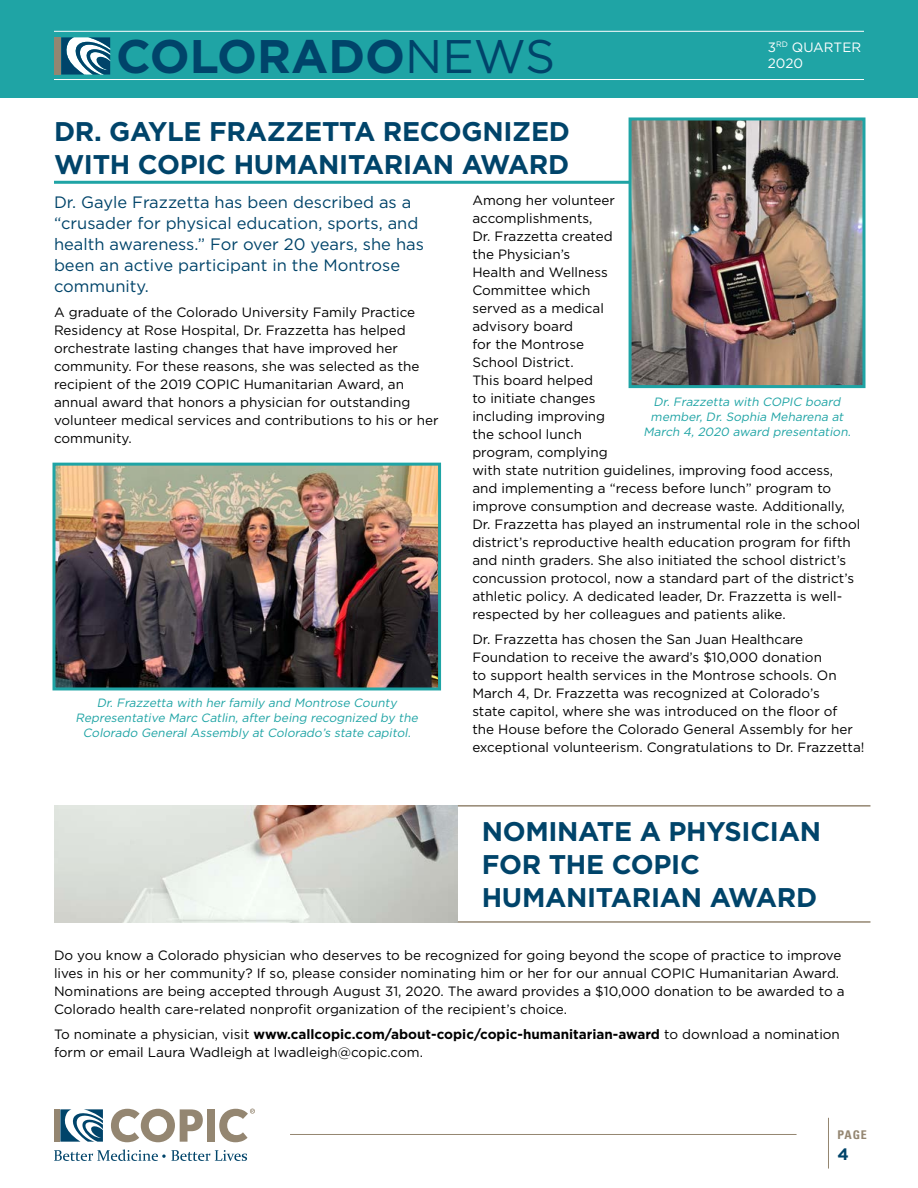
<style>
.page{position:relative;width:918px;height:1188px;background:#fff}
.page>*{position:absolute;margin:0;border:0;box-sizing:border-box;transform-origin:0 0}
.t1{font:700 47.1px "Gotham";color:#00446a}
.t2{font:700 27px/33px "Gotham";letter-spacing:-.01em;color:#00446a}
.t3{font:16.5px/21px "Gotham";color:#00446a}
.t4{font:700 16.5px "Gotham";color:#00446a}
.t5{font:13.5px/18px "Gotham";color:#000}
.t6{font:13.5px/16.5px "Gotham";color:#fff}
.t7{font:italic 12px/15px "Gotham";color:#1fa4a5;text-align:center}
.t8{font:700 condensed 12px "Univers";color:#948671}
.s1{font-weight:400}
.s2{font-weight:700}
</style>
<div class="page">
<div style="left:0;top:0;width:918px;height:97px;background:#1fa4a5"></div>
<div style="left:54px;top:37px;width:6px;height:38px;background:#948671"></div>
<svg style="left:61px;top:37px;width:49px;height:38px;background:#6a95aa"></svg>
<hr style="left:54px;top:79px;width:810px;height:1px;background:#fff">
<hr style="left:54px;top:31px;width:810px;height:1px;background:#fff">
<div style="left:54px;top:1109px;width:5px;height:33px;background:#948671"></div>
<svg style="left:54px;top:1149px;width:193px;height:12px"></svg>
<svg style="left:111px;top:1109px;width:92px;height:33px"></svg>
<div style="left:207px;top:1109px;width:8px;height:33px;background:#948671"></div>
<svg style="left:60px;top:1109px;width:43px;height:33px"></svg>
<svg style="left:219px;top:1109px;width:36px;height:33px"></svg>
<hr style="left:290px;top:1134px;width:507px;height:1px;background:#948671">
<hr style="left:828px;top:1118px;width:1px;height:51px;background:#948671">
<hr style="left:54px;top:181px;width:581px;height:3px;background:#1fa4a5">
<img style="left:633px;top:121px;width:229px;height:263px">
<div style="left:629px;top:117px;width:237px;height:271px;border:3px solid #1fa4a5"></div>
<img style="left:54px;top:805px;width:404px;height:118px">
<hr style="left:458px;top:921px;width:412px;height:2px;background:#948671">
<hr style="left:458px;top:805px;width:412px;height:2px;background:#948671">
<img style="left:56px;top:467px;width:381px;height:219px">
<div style="left:52px;top:463px;width:389px;height:227px;border:3px solid #1fa4a5"></div>
<h1 class="t1" style="left:116px;top:29px;width:441px">COLORADO<span class="s1">NEWS</span></h1>
<p class="t6" style="left:768px;top:38px;width:95px">3<sup>RD</sup> QUARTER<br>2020</p>
<h2 class="t2" style="left:54px;top:114px;width:518px">DR. GAYLE FRAZZETTA RECOGNIZED<br>WITH COPIC HUMANITARIAN AWARD</h2>
<p class="t3" style="left:54px;top:191px;width:371px">Dr. Gayle Frazzetta has been described as a “crusader for physical education, sports, and health awareness.” For over 20 years, she has been an active participant in the Montrose community.</p>
<p class="t5" style="left:54px;top:303px;width:386px">A graduate of the Colorado University Family Practice Residency at Rose Hospital, Dr. Frazzetta has helped orchestrate lasting changes that have improved her community. For these reasons, she was selected as the recipient of the 2019 COPIC Humanitarian Award, an annual award that honors a physician for outstanding volunteer medical services and contributions to his or her community.</p>
<p class="t5" style="left:472px;top:191px;width:389px">Among her volunteer<br>accomplishments,<br>Dr. Frazzetta created<br>the Physician’s<br>Health and Wellness<br>Committee which<br>served as a medical<br>advisory board<br>for the Montrose<br>School District.<br>This board helped<br>to initiate changes<br>including improving<br>the school lunch<br>program, complying<br>with state nutrition guidelines, improving food access, and implementing a “recess before lunch” program to improve consumption and decrease waste. Additionally, Dr. Frazzetta has played an instrumental role in the school district’s reproductive health education program for fifth and ninth graders. She also initiated the school district’s concussion protocol, now a standard part of the district’s athletic policy. A dedicated leader, Dr. Frazzetta is well&shy;respected by her colleagues and patients alike.</p>
<p class="t5" style="left:472px;top:630px;width:394px">Dr. Frazzetta has chosen the San Juan Healthcare Foundation to receive the award’s $10,000 donation<br>to support health services in the Montrose schools. On March 4, Dr. Frazzetta was recognized at Colorado’s<br>state capitol, where she was introduced on the floor of<br>the House before the Colorado General Assembly for her exceptional volunteerism. Congratulations to Dr. Frazzetta!</p>
<p class="t7" style="left:643px;top:394px;width:211px">Dr. Frazzetta with COPIC board member, Dr. Sophia Meharena at<br>March 4, 2020 award presentation.</p>
<p class="t7" style="left:76px;top:695px;width:346px">Dr. Frazzetta with her family and Montrose County<br>Representative Marc Catlin, after being recognized by the<br>Colorado General Assembly at Colorado’s state capitol.</p>
<h2 class="t2" style="left:482px;top:815px;width:341px">NOMINATE A PHYSICIAN<br>FOR THE COPIC<br>HUMANITARIAN AWARD</h2>
<p class="t5" style="left:54px;top:946px;width:792px">Do you know a Colorado physician who deserves to be recognized for going beyond the scope of practice to improve lives in his or her community? If so, please consider nominating him or her for our annual COPIC Humanitarian Award.<br>Nominations are being accepted through August 31, 2020. The award provides a $10,000 donation to be awarded to a Colorado health care-related nonprofit organization of the recipient’s choice.</p>
<p class="t5" style="left:54px;top:1025px;width:787px">To nominate a physician, visit <span class="s2">www.callcopic.com/about-copic/copic-humanitarian-award</span> to download a nomination form or email Laura Wadleigh at lwadleigh@copic.com.</p>
<p class="t8" style="left:837px;top:1128px;width:31px">PAGE</p>
<p class="t4" style="left:838px;top:1145px;width:13px">4</p>
</div>
